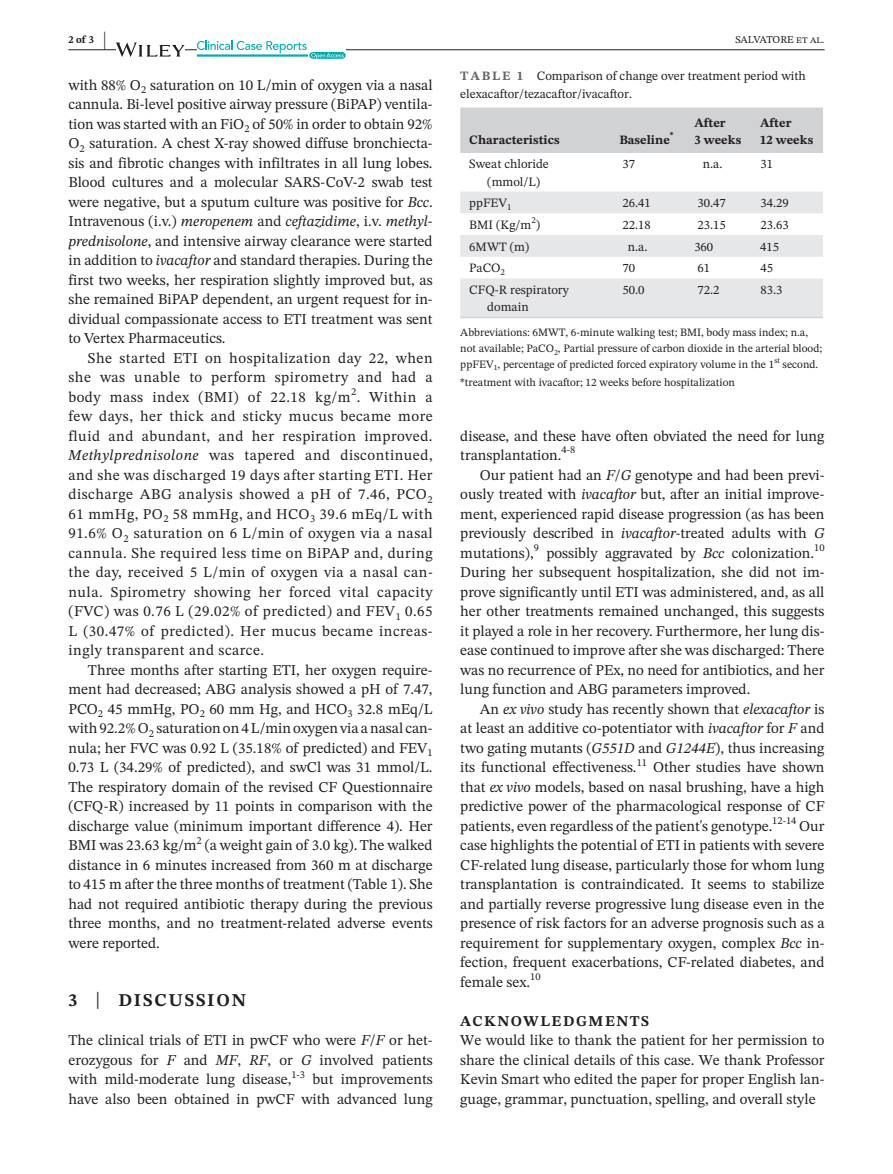
<style>
.page{position:relative;width:893px;height:1174px;background:#fff}
.page>*{position:absolute;margin:0;border:0;box-sizing:border-box;transform-origin:0 0}
.t1{font:700 18px "STIX Two Text";letter-spacing:.1em;color:#231f20}
.t2{font:15px/19.5px "STIX Two Text";color:#231f20;text-align:justify}
.t3{font:700 15px "STIX Two Text";letter-spacing:.1em;color:#231f20}
.t4{font:12.75px/17.2px "STIX Two Text";color:#231f20}
.t5{font:700 12.75px/17.2px "STIX Two Text";color:#231f20}
.t6{font:11.25px/15.8px "STIX Two Text";color:#231f20}
.t7{font:10.5px "STIX Two Text";color:#231f20}
.t8{font:700 10.5px "STIX Two Text";color:#231f20}
.t9{font:7.8px "STIX Two Text";color:#231f20}
.s1{font-size:21px}
.s2{font-style:italic}
.s3{font-weight:700;color:#636366}
.s4{font-weight:400;font-size:23.7px}
</style>
<div class="page">
<hr style="left:68px;top:49px;width:756px;height:1px;background:#231f20">
<svg style="left:116px;top:43px;width:69px;height:14px"></svg>
<svg style="left:197px;top:41px;width:149px;height:18px"></svg>
<div style="left:460px;top:108px;width:363px;height:45px;background:#d1d2d4"></div>
<svg style="left:460px;top:192px;width:363px;height:125px;fill:#e6e7e9"></svg>
<hr style="left:460px;top:317px;width:150px;height:1px;background:#d1d2d4">
<hr style="left:610px;top:317px;width:75px;height:1px;background:#d1d2d4">
<hr style="left:685px;top:317px;width:66px;height:1px;background:#d1d2d4">
<hr style="left:751px;top:317px;width:72px;height:1px;background:#d1d2d4">
<p class="t8" style="left:68px;top:32px;width:39px">2 of 3 <span class="s1">|</span></p>
<p class="t7" style="left:735px;top:32px;width:91px">SALVATORE et al.</p>
<p class="t2" style="left:68px;top:75px;width:366px">with 88% O<sub>2</sub> saturation on 10 L/min of oxygen via a nasal cannula. Bi-level positive airway pressure (BiPAP) ventila&shy;tion was started with an FiO<sub>2</sub> of 50% in order to obtain 92% O<sub>2</sub> saturation. A chest X-ray showed diffuse bronchiecta&shy;sis and fibrotic changes with infiltrates in all lung lobes.<br>Blood cultures and a molecular SARS-CoV-2 swab test were negative, but a sputum culture was positive for <span class="s2">Bcc</span>.<br>Intravenous (i.v.) <span class="s2">meropenem</span> and <span class="s2">ceftazidime</span>, i.v. <span class="s2">methyl&shy;prednisolone</span>, and intensive airway clearance were started in addition to <span class="s2">ivacaftor</span> and standard therapies. During the first two weeks, her respiration slightly improved but, as she remained BiPAP dependent, an urgent request for in&shy;dividual compassionate access to ETI treatment was sent to Vertex Pharmaceutics.</p>
<p class="t2" style="left:68px;top:348px;width:366px;text-indent:20px">She started ETI on hospitalization day 22, when she was unable to perform spirometry and had a body mass index (BMI) of 22.18 kg/m . Within a</p>
<p class="t4" style="left:460px;top:66px;width:347px;line-height:18px"><span class="s3">TABLE 1</span> Comparison of change over treatment period with elexacaftor/tezacaftor/ivacaftor.</p>
<p class="t5" style="left:469px;top:131px;width:92px">Characteristics</p>
<p class="t5" style="left:619px;top:131px;width:56px">Baseline<sup>*</sup></p>
<p class="t5" style="left:694px;top:114px;width:48px">After<br>3 weeks</p>
<p class="t5" style="left:760px;top:114px;width:55px">After<br>12 weeks</p>
<p class="t4" style="left:487px;top:155px;width:63px;text-indent:-18px">Sweat chloride (mmol/L)</p>
<p class="t4" style="left:623px;top:155px;width:14px">37</p>
<p class="t4" style="left:703px;top:155px;width:21px">n.a.</p>
<p class="t4" style="left:760px;top:155px;width:14px">31</p>
<p class="t4" style="left:469px;top:194px;width:44px">ppFEV<sub>1</sub></p>
<p class="t4" style="left:623px;top:194px;width:30px">26.41</p>
<p class="t4" style="left:698px;top:194px;width:30px">30.47</p>
<p class="t4" style="left:760px;top:194px;width:30px">34.29</p>
<p class="t4" style="left:469px;top:216px;width:72px">BMI (Kg/m<sup>2</sup>)</p>
<p class="t4" style="left:623px;top:216px;width:30px">22.18</p>
<p class="t4" style="left:698px;top:216px;width:30px">23.15</p>
<p class="t4" style="left:760px;top:216px;width:30px">23.63</p>
<p class="t4" style="left:469px;top:238px;width:62px">6MWT (m)</p>
<p class="t4" style="left:628px;top:238px;width:21px">n.a.</p>
<p class="t4" style="left:694px;top:238px;width:20px">360</p>
<p class="t4" style="left:760px;top:238px;width:20px">415</p>
<p class="t4" style="left:469px;top:259px;width:37px">PaCO<sub>2</sub></p>
<p class="t4" style="left:623px;top:259px;width:14px">70</p>
<p class="t4" style="left:698px;top:259px;width:14px">61</p>
<p class="t4" style="left:760px;top:259px;width:14px">45</p>
<p class="t4" style="left:487px;top:281px;width:83px;text-indent:-18px">CFQ-R respiratory domain</p>
<p class="t4" style="left:623px;top:281px;width:24px">50.0</p>
<p class="t4" style="left:698px;top:281px;width:24px">72.2</p>
<p class="t4" style="left:760px;top:281px;width:24px">83.3</p>
<p class="t6" style="left:460px;top:324px;width:363px">Abbreviations: 6MWT, 6-minute walking test; BMI, body mass index; n.a, not available; PaCO<sub>2</sub>, Partial pressure of carbon dioxide in the arterial blood; ppFEV<sub>1</sub>, percentage of predicted forced expiratory volume in the 1</p>
<p class="t9" style="left:774px;top:354px;width:7px">st</p>
<p class="t6" style="left:783px;top:356px;width:37px">second.</p>
<p class="t6" style="left:460px;top:374px;width:276px">*treatment with ivacaftor; 12 weeks before hospitalization</p>
<p class="t7" style="left:351px;top:384px;width:7px">2</p>
<p class="t2" style="left:68px;top:406px;width:366px">few days, her thick and sticky mucus became more fluid and abundant, and her respiration improved.<br><span class="s2">Methylprednisolone</span> was tapered and discontinued, and she was discharged 19 days after starting ETI. Her discharge ABG analysis showed a pH of 7.46, PCO<sub>2<br></sub>61 mmHg, PO<sub>2</sub> 58 mmHg, and HCO<sub>3</sub> 39.6 mEq/L with 91.6% O<sub>2</sub> saturation on 6 L/min of oxygen via a nasal cannula. She required less time on BiPAP and, during the day, received 5 L/min of oxygen via a nasal can&shy;nula. Spirometry showing her forced vital capacity (FVC) was 0.76 L (29.02% of predicted) and FEV<sub>1</sub> 0.65<br>L (30.47% of predicted). Her mucus became increas&shy;ingly transparent and scarce.</p>
<p class="t2" style="left:68px;top:660px;width:366px;text-indent:20px">Three months after starting ETI, her oxygen require&shy;ment had decreased; ABG analysis showed a pH of 7.47, PCO<sub>2</sub> 45 mmHg, PO<sub>2</sub> 60 mm Hg, and HCO<sub>3</sub> 32.8 mEq/L with 92.2% O<sub>2</sub> saturation on 4 L/min oxygen via a nasal can&shy;nula; her FVC was 0.92 L (35.18% of predicted) and FEV<sub>1<br></sub>0.73 L (34.29% of predicted), and swCl was 31 mmol/L.<br>The respiratory domain of the revised CF Questionnaire (CFQ-R) increased by 11 points in comparison with the discharge value (minimum important difference 4). Her BMI was 23.63 kg/m</p>
<p class="t2" style="left:460px;top:426px;width:366px">disease, and these have often obviated the need for lung transplantation.<sup>4-8</sup></p>
<p class="t2" style="left:460px;top:465px;width:366px;text-indent:20px">Our patient had an <span class="s2">F</span>/<span class="s2">G</span> genotype and had been previ&shy;ously treated with <span class="s2">ivacaftor</span> but, after an initial improve&shy;ment, experienced rapid disease progression (as has been previously described in <span class="s2">ivacaftor</span>-treated adults with <span class="s2">G </span>mutations),</p>
<p class="t7" style="left:534px;top:540px;width:7px">9</p>
<p class="t2" style="left:546px;top:543px;width:269px">possibly aggravated by <span class="s2">Bcc</span> colonization.</p>
<p class="t7" style="left:814px;top:540px;width:12px">10</p>
<p class="t2" style="left:460px;top:562px;width:366px">During her subsequent hospitalization, she did not im&shy;prove significantly until ETI was administered, and, as all her other treatments remained unchanged, this suggests it played a role in her recovery. Furthermore, her lung dis&shy;ease continued to improve after she was discharged: There was no recurrence of PEx, no need for antibiotics, and her lung function and ABG parameters improved.</p>
<p class="t2" style="left:460px;top:699px;width:366px;text-indent:19px">An <span class="s2">ex vivo</span> study has recently shown that <span class="s2">elexacaftor</span> is at least an additive co-potentiator with <span class="s2">ivacaftor</span> for <span class="s2">F</span> and two gating mutants (<span class="s2">G551D</span> and <span class="s2">G1244E</span>), thus increasing its functional effectiveness.</p>
<p class="t7" style="left:637px;top:754px;width:12px">11</p>
<p class="t2" style="left:460px;top:757px;width:366px;text-indent:193px">Other studies have shown that <span class="s2">ex vivo</span> models, based on nasal brushing, have a high predictive power of the pharmacological response of CF patients, even regardless of the patient's genotype.</p>
<p class="t7" style="left:772px;top:813px;width:26px">12-14</p>
<p class="t2" style="left:460px;top:816px;width:366px;text-indent:339px">Our case highlights the potential of ETI in patients with severe CF-related lung disease, particularly those for whom lung transplantation is contraindicated. It seems to stabilize and partially reverse progressive lung disease even in the presence of risk factors for an adverse prognosis such as a requirement for supplementary oxygen, complex <span class="s2">Bcc</span> in&shy;fection, frequent exacerbations, CF-related diabetes, and female sex.</p>
<p class="t7" style="left:197px;top:832px;width:7px">2</p>
<p class="t2" style="left:68px;top:835px;width:366px;text-indent:136px">(a weight gain of 3.0 kg). The walked distance in 6 minutes increased from 360 m at discharge to 415 m after the three months of treatment (Table 1). She had not required antibiotic therapy during the previous three months, and no treatment-related adverse events were reported.</p>
<p class="t7" style="left:530px;top:969px;width:12px">10</p>
<p class="t3" style="left:460px;top:1010px;width:190px">ACKNOWLEDGMENTS</p>
<p class="t2" style="left:460px;top:1030px;width:366px">We would like to thank the patient for her permission to share the clinical details of this case. We thank Professor Kevin Smart who edited the paper for proper English lan&shy;guage, grammar, punctuation, spelling, and overall style</p>
<p class="t1" style="left:68px;top:987px;width:179px">3 <span class="s4">|</span> DISCUSSION</p>
<p class="t2" style="left:68px;top:1030px;width:366px">The clinical trials of ETI in pwCF who were <span class="s2">F</span>/<span class="s2">F</span> or het&shy;erozygous for <span class="s2">F</span> and <span class="s2">MF</span>, <span class="s2">RF</span>, or <span class="s2">G</span> involved patients with mild-moderate lung disease,</p>
<p class="t7" style="left:291px;top:1066px;width:15px">1-3</p>
<p class="t2" style="left:68px;top:1069px;width:366px;text-align:right">but improvements<br>have also been obtained in pwCF with advanced lung</p>
</div>
